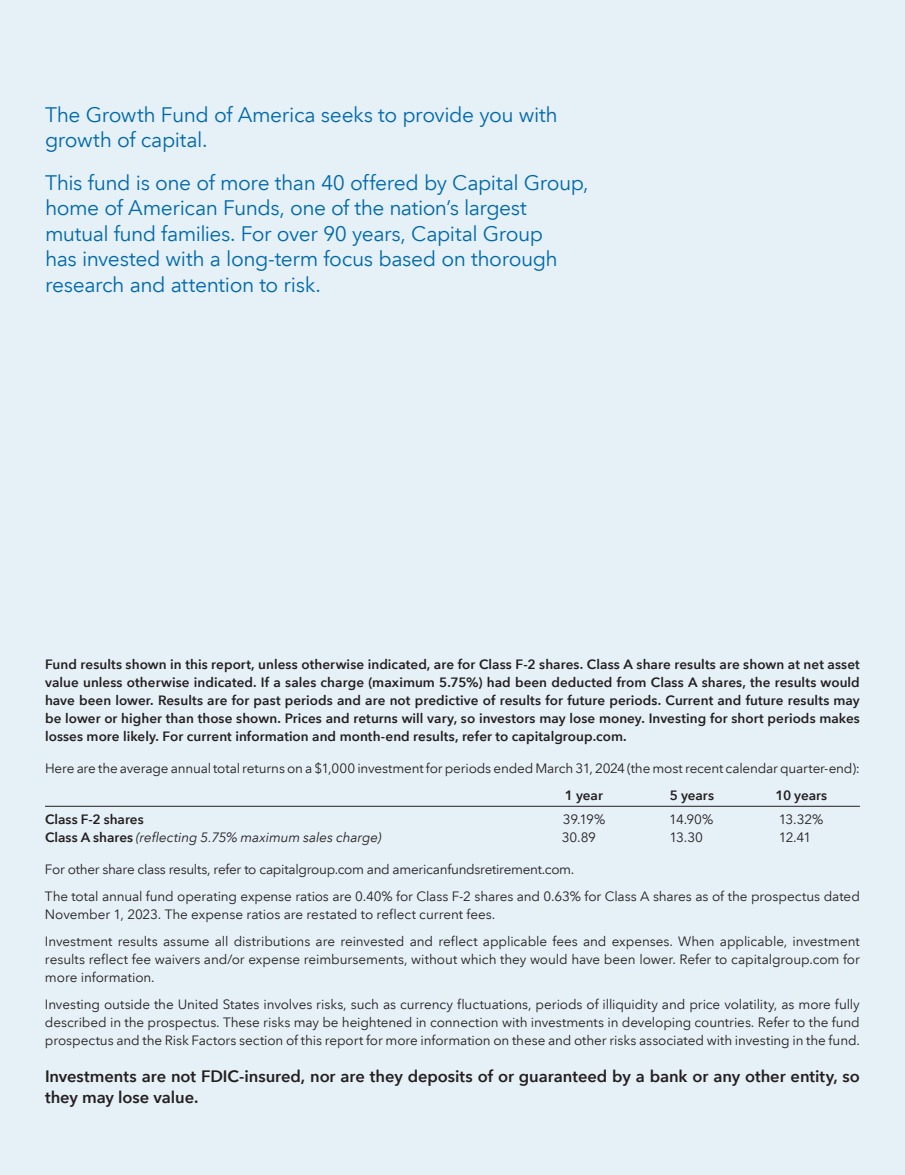
<style>
.page{position:relative;width:905px;height:1175px;background:#fff}
.page>*{position:absolute;margin:0;border:0;box-sizing:border-box;transform-origin:0 0}
.t1{font:21px/25.5px "Avenir Next LT Com";letter-spacing:-.02em;color:#0069aa}
.t2{font:600 16.5px/21px "Avenir Next LT Com";letter-spacing:-.005em;color:#231f20}
.t3{font:13.5px/18px "Avenir Next LT Com";letter-spacing:-.01em;color:#231f20}
.t4{font:600 13.5px/18px "Avenir Next LT Com";letter-spacing:.005em;color:#231f20;text-align:justify}
.t5{font:italic 13.5px "Avenir Next LT Com";letter-spacing:-.005em;color:#231f20}
.s1{font-weight:600;font-style:normal}
</style>
<div class="page">
<div style="left:0;top:0;width:904px;height:1174px;background:#e6f0f7"></div>
<hr style="left:45px;top:806px;width:815px;height:1px;background:#231f20">
<h1 class="t1" style="left:45px;top:101px;width:514px">The Growth Fund of America seeks to provide you with growth of capital.</h1>
<p class="t1" style="left:45px;top:170px;width:545px">This fund is one of more than 40 offered by Capital Group, home of American Funds, one of the nation’s largest mutual fund families. For over 90 years, Capital Group<br>has invested with a long-term focus based on thorough research and attention to risk.</p>
<p class="t4" style="left:45px;top:655px;width:816px">Fund results shown in this report, unless otherwise indicated, are for Class F-2 shares. Class A share results are shown at net asset value unless otherwise indicated. If a sales charge (maximum 5.75%) had been deducted from Class A shares, the results would have been lower. Results are for past periods and are not predictive of results for future periods. Current and future results may be lower or higher than those shown. Prices and returns will vary, so investors may lose money. Investing for short periods makes losses more likely. For current information and month-end results, refer to capitalgroup.com.</p>
<p class="t3" style="left:45px;top:759px;width:816px">Here are the average annual total returns on a $1,000 investment for periods ended March 31, 2024 (the most recent calendar quarter-end):</p>
<p class="t4" style="left:565px;top:785px;width:39px">1 year</p>
<p class="t4" style="left:669px;top:785px;width:46px">5 years</p>
<p class="t4" style="left:775px;top:785px;width:53px">10 years</p>
<p class="t4" style="left:45px;top:809px;width:100px">Class F-2 shares</p>
<p class="t3" style="left:563px;top:810px;width:44px">39.19%</p>
<p class="t3" style="left:669px;top:810px;width:46px">14.90%</p>
<p class="t3" style="left:778px;top:810px;width:46px">13.32%</p>
<p class="t5" style="left:45px;top:828px;width:338px"><span class="s1">Class A shares</span> (reflecting 5.75% maximum sales charge)</p>
<p class="t3" style="left:561px;top:828px;width:36px">30.89</p>
<p class="t3" style="left:669px;top:828px;width:35px">13.30</p>
<p class="t3" style="left:778px;top:828px;width:34px">12.41</p>
<p class="t3" style="left:45px;top:855px;width:816px;line-height:26.8px">For other share class results, refer to capitalgroup.com and americanfundsretirement.com.<br>The total annual fund operating expense ratios are 0.40% for Class F-2 shares and 0.63% for Class A shares as of the prospectus dated</p>
<p class="t3" style="left:45px;top:900px;width:816px;line-height:26.8px">November 1, 2023. The expense ratios are restated to reflect current fees.<br>Investment results assume all distributions are reinvested and reflect applicable fees and expenses. When applicable, investment</p>
<p class="t3" style="left:45px;top:950px;width:816px">results reflect fee waivers and/or expense reimbursements, without which they would have been lower. Refer to capitalgroup.com for more information.</p>
<p class="t3" style="left:45px;top:994px;width:816px;text-align:justify">Investing outside the United States involves risks, such as currency fluctuations, periods of illiquidity and price volatility, as more fully described in the prospectus. These risks may be heightened in connection with investments in developing countries. Refer to the fund prospectus and the Risk Factors section of this report for more information on these and other risks associated with investing in the fund.</p>
<p class="t2" style="left:45px;top:1065px;width:816px">Investments are not FDIC-insured, nor are they deposits of or guaranteed by a bank or any other entity, so they may lose value.</p>
</div>
